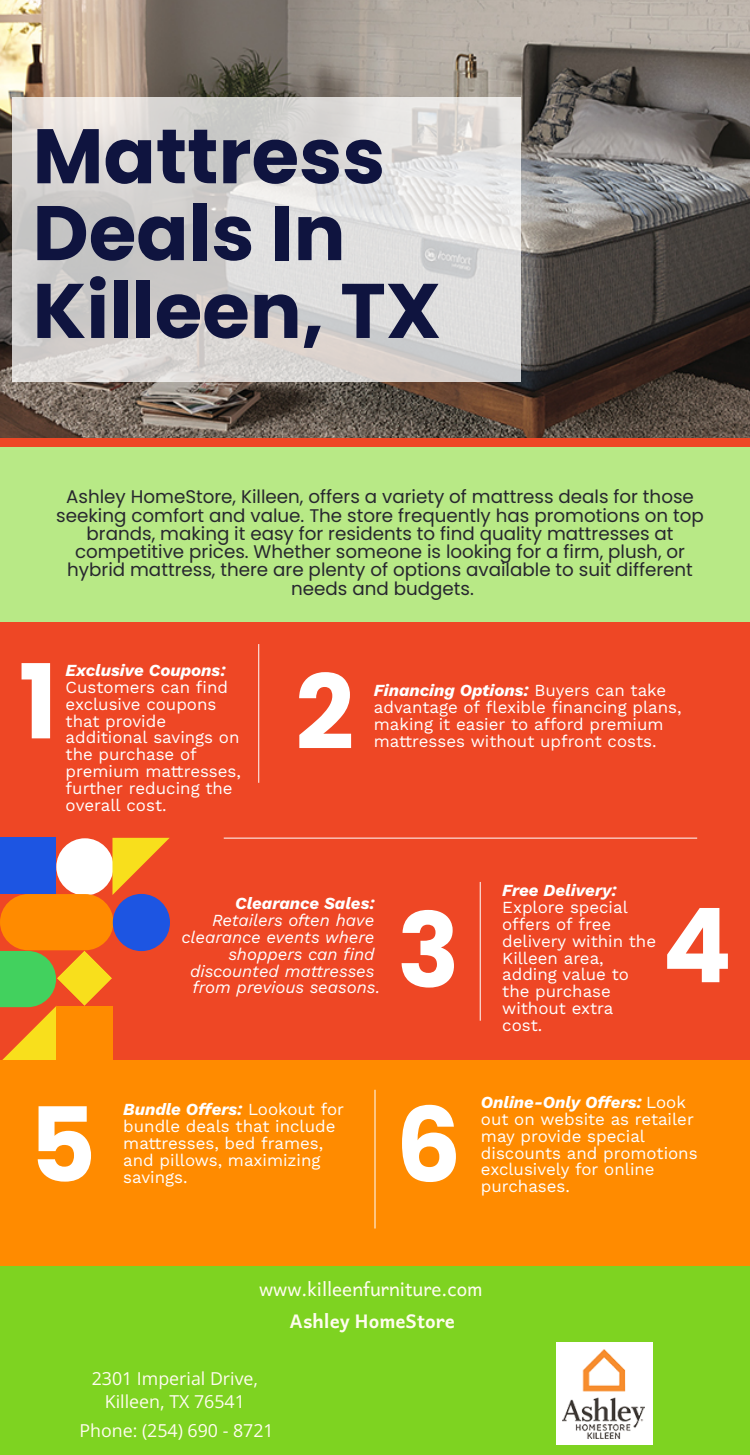
<style>
.page{position:relative;width:750px;height:1455px;background:#fff}
.page>*{position:absolute;margin:0;border:0;box-sizing:border-box;transform-origin:0 0}
.t1{font:700 103.12px "Poppins";color:#fff}
.t2{font:700 77.12px/77.4px "Poppins";color:#0f143f}
.t3{font:18.75px "Andika";color:#fffcef}
.t4{font:700 18.75px "Andika";color:#fffcef}
.t5{font:18.25px/18.4px "Poppins";color:#27272f;text-align:center}
.t6{font:17.75px/23.5px "Open Sans";color:#fffcef;text-align:center}
.t7{font:16.88px/16.9px "Work Sans";color:#fff}
.t8{font:italic 16.88px "Work Sans";color:#fff}
.t9{font:italic 700 16.88px "Work Sans";color:#fff}
.s1{font-weight:700;font-style:italic}
</style>
<div class="page">
<img style="left:0;top:0;width:750px;height:438px">
<div style="left:0;top:438px;width:750px;height:622px;background:#ee4725"></div>
<div style="left:0;top:448px;width:750px;height:174px;background:#b8e986"></div>
<hr style="left:258px;top:644px;width:1px;height:139px;background:#fff">
<hr style="left:224px;top:838px;width:473px;height:1px;background:#fff">
<hr style="left:480px;top:882px;width:1px;height:139px;background:#fff">
<div style="left:0;top:838px;width:56px;height:56px;background:#1d55e2"></div>
<div style="left:56px;top:838px;width:58px;height:57px;background:#fff;border-radius:50%"></div>
<svg style="left:112px;top:838px;width:58px;height:57px"></svg>
<div style="left:0;top:894px;width:113px;height:56px;background:#ff8b00;border-radius:28px"></div>
<div style="left:113px;top:894px;width:57px;height:57px;background:#1d55e2;border-radius:50%"></div>
<svg style="left:0;top:950px;width:112px;height:110px"></svg>
<div style="left:57px;top:1006px;width:56px;height:54px;background:#ff8b00"></div>
<svg style="left:12px;top:98px;width:508px;height:284px;background:#d8d6d5"></svg>
<div style="left:0;top:1060px;width:750px;height:207px;background:#ff8b00"></div>
<hr style="left:375px;top:1090px;width:1px;height:139px;background:#fff">
<div style="left:0;top:1267px;width:750px;height:188px;background:#7ed321"></div>
<div style="left:556px;top:1343px;width:97px;height:102px;background:#fff"></div>
<img style="left:563px;top:1349px;width:81px;height:90px">
<p class="t2" style="left:33px;top:118px;width:410px">Mattress<br>Deals In<br>Killeen, TX</p>
<p class="t5" style="left:56px;top:487px;width:649px">Ashley HomeStore, Killeen, offers a variety of mattress deals for those seeking comfort and value. The store frequently has promotions on top brands, making it easy for residents to find quality mattresses at competitive prices. Whether someone is looking for a firm, plush, or hybrid mattress, there are plenty of options available to suit different needs and budgets.</p>
<p class="t1" style="left:19px;top:630px;width:40px">1</p>
<p class="t7" style="left:66px;top:662px;width:177px"><span class="s1">Exclusive Coupons:<br></span>Customers can find exclusive coupons that provide additional savings on the purchase of premium mattresses, further reducing the overall cost.</p>
<p class="t1" style="left:295px;top:641px;width:60px">2</p>
<p class="t7" style="left:374px;top:682px;width:309px"><span class="s1">Financing Options:</span> Buyers can take advantage of flexible financing plans, making it easier to afford premium mattresses without upfront costs.</p>
<p class="t1" style="left:29px;top:1073px;width:69px">5</p>
<p class="t9" style="left:235px;top:893px;width:141px">Clearance Sales:</p>
<p class="t8" style="left:212px;top:910px;width:164px">Retailers often have</p>
<p class="t8" style="left:181px;top:927px;width:195px">clearance events where</p>
<p class="t8" style="left:228px;top:944px;width:148px">shoppers can find</p>
<p class="t8" style="left:190px;top:961px;width:186px">discounted mattresses</p>
<p class="t8" style="left:192px;top:978px;width:189px">from previous seasons.</p>
<p class="t1" style="left:397px;top:879px;width:64px">3</p>
<p class="t7" style="left:123px;top:1101px;width:222px"><span class="s1">Bundle Offers:</span> Lookout for bundle deals that include mattresses, bed frames, and pillows, maximizing</p>
<p class="t7" style="left:123px;top:1168px;width:66px">savings.</p>
<p class="t1" style="left:396px;top:1073px;width:67px">6</p>
<p class="t7" style="left:502px;top:882px;width:155px"><span class="s1">Free Delivery:<br></span>Explore special offers of free delivery within the<br>Killeen area, adding value to the purchase without extra cost.</p>
<p class="t1" style="left:662px;top:874px;width:71px">4</p>
<p class="t7" style="left:481px;top:1094px;width:218px"><span class="s1">Online-Only Offers:</span> Look out on website as retailer may provide special discounts and promotions exclusively for online</p>
<p class="t7" style="left:481px;top:1178px;width:91px">purchases.</p>
<p class="t3" style="left:259px;top:1273px;width:225px">www.killeenfurniture.com</p>
<p class="t4" style="left:289px;top:1305px;width:167px">Ashley HomeStore</p>
<p class="t6" style="left:92px;top:1366px;width:168px">2301 Imperial Drive,<br>Killeen, TX 76541</p>
<p class="t6" style="left:80px;top:1418px;width:196px">Phone: (254) 690 - 8721</p>
</div>
